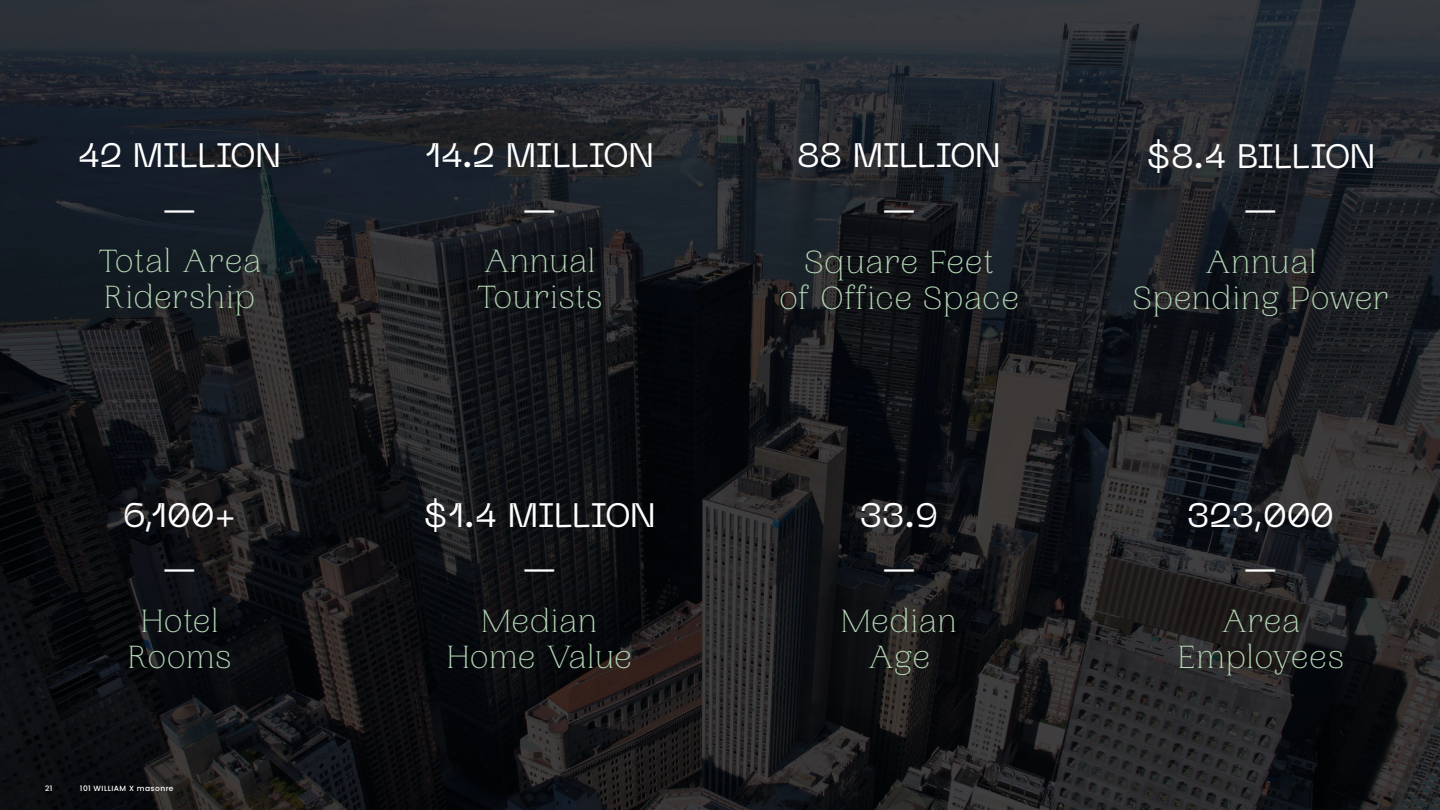
<style>
.page{position:relative;width:1440px;height:810px;background:#fff}
.page>*{position:absolute;margin:0;border:0;box-sizing:border-box;transform-origin:0 0}
.t1{font:200 33.75px/36px "PP Woodland";letter-spacing:.03em;color:#b4d6b5;text-align:center}
.t2{font:33.75px/52.5px "PP Neue Machina";letter-spacing:-.02em;color:#fff;text-align:center}
.t3{font:500 7.5px "Poppins";letter-spacing:.06em;color:#fff}
</style>
<div class="page">
<img style="left:0;top:0;width:1440px;height:810px">
<p class="t2" style="left:78px;top:129px;width:204px">42 MILLION —</p>
<p class="t1" style="left:98px;top:244px;width:164px;text-align:left">Total Area<br>Ridership</p>
<p class="t2" style="left:123px;top:488px;width:115px">6,100+ —</p>
<p class="t1" style="left:128px;top:603px;width:105px">Hotel<br>Rooms</p>
<p class="t3" style="left:45px;top:784px;width:9px">21</p>
<p class="t3" style="left:80px;top:784px;width:95px">101 WILLIAM X masonre</p>
<p class="t2" style="left:425px;top:129px;width:231px">14.2 MILLION —</p>
<p class="t1" style="left:477px;top:244px;width:127px;text-align:left">Annual<br>Tourists</p>
<p class="t2" style="left:423px;top:488px;width:234px">$1.4 MILLION —</p>
<p class="t1" style="left:447px;top:603px;width:186px">Median<br>Home Value</p>
<p class="t2" style="left:797px;top:129px;width:205px">88 MILLION —</p>
<p class="t1" style="left:779px;top:244px;width:241px">Square Feet<br>of Office Space</p>
<p class="t2" style="left:860px;top:488px;width:80px">33.9 —</p>
<p class="t1" style="left:841px;top:603px;width:118px">Median<br>Age</p>
<p class="t2" style="left:1146px;top:129px;width:231px">$8.4 BILLION —</p>
<p class="t1" style="left:1133px;top:244px;width:257px">Annual<br>Spending Power</p>
<p class="t2" style="left:1187px;top:488px;width:149px">323,000 —</p>
<p class="t1" style="left:1178px;top:603px;width:167px">Area<br>Employees</p>
</div>
